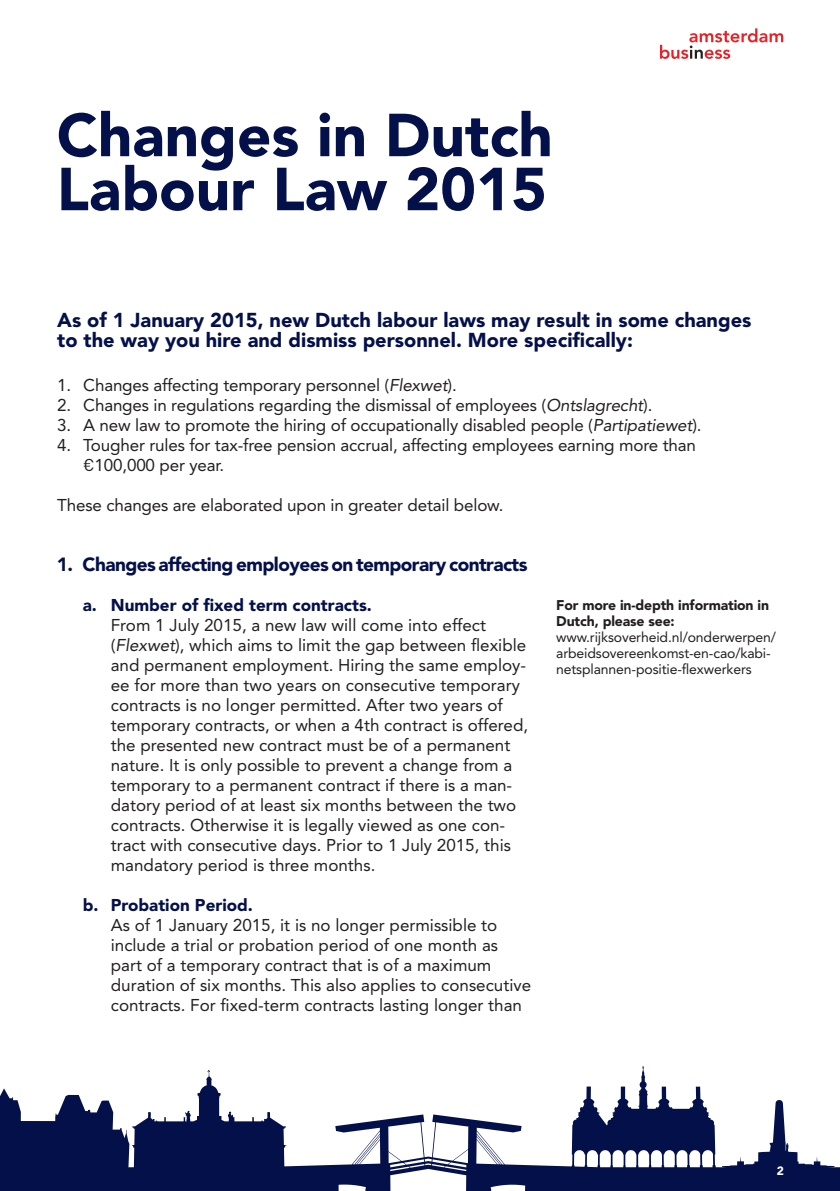
<style>
.page{position:relative;width:840px;height:1191px;background:#fff}
.page>*{position:absolute;margin:0;border:0;box-sizing:border-box;transform-origin:0 0}
.Hoofdstuk{font:900 60px "Avenir";color:#04104a}
.Hoofdstuk-2{font:900 20px "Avenir";color:#04104a}
.subkopje{font:900 19px "Avenir";letter-spacing:-.03em;color:#04104a}
.t1{font:17px/20px "Avenir";color:#231f20}
.t2{font:14px/16px "Avenir";letter-spacing:-.01em;color:#231f20}
.t3{font:900 14px/16px "Avenir";letter-spacing:-.01em;color:#231f20}
.t4{font:900 12px "Avenir";color:#fff}
.s1{font-style:italic}
.s2{font-family:"DINOT"}
.s3{font-weight:900;color:#04104a}
</style>
<div class="page">
<svg style="left:660px;top:28px;width:122px;height:31px"></svg>
<svg style="left:0;top:1066px;width:839px;height:125px"></svg>
<p class="Hoofdstuk" style="left:57px;top:99px;width:497px">Changes in Dutch</p>
<p class="Hoofdstuk" style="left:57px;top:153px;width:491px">Labour Law 2015</p>
<p class="Hoofdstuk-2" style="left:57px;top:308px;width:695px">As of 1 January 2015, new Dutch labour laws may result in some changes</p>
<p class="Hoofdstuk-2" style="left:57px;top:328px;width:577px">to the way you hire and dismiss personnel. More specifically:</p>
<p class="t1" style="left:57px;top:375px;width:401px">1. Changes affecting temporary personnel (<span class="s1">Flexwet</span>).</p>
<p class="t1" style="left:57px;top:395px;width:596px">2. Changes in regulations regarding the dismissal of employees (<span class="s1">Ontslagrecht</span>).</p>
<p class="t1" style="left:57px;top:415px;width:645px">3. A new law to promote the hiring of occupationally disabled people (<span class="s1">Partipatiewet</span>).</p>
<p class="t1" style="left:83px;top:435px;width:614px;text-indent:-26px">4. Tougher rules for tax-free pension accrual, affecting employees earning more than <span class="s2">€</span>100,000 per year.</p>
<p class="t1" style="left:57px;top:495px;width:447px">These changes are elaborated upon in greater detail below.</p>
<p class="subkopje" style="left:57px;top:553px;width:472px">1. Changes affecting employees on temporary contracts</p>
<p class="t1" style="left:111px;top:595px;width:418px;text-indent:-28px"><span class="s3">a. Number of fixed term contracts.<br></span>From 1 July 2015, a new law will come into effect (<span class="s1">Flexwet</span>), which aims to limit the gap between flexible and permanent employment. Hiring the same employ&shy;ee for more than two years on consecutive temporary contracts is no longer permitted. After two years of temporary contracts, or when a 4th contract is offered, the presented new contract must be of a permanent nature. It is only possible to prevent a change from a temporary to a permanent contract if there is a man&shy;datory period of at least six months between the two contracts. Otherwise it is legally viewed as one con&shy;tract with consecutive days. Prior to 1 July 2015, this mandatory period is three months.</p>
<p class="t1" style="left:111px;top:895px;width:421px;text-indent:-28px"><span class="s3">b. Probation Period.<br></span>As of 1 January 2015, it is no longer permissible to include a trial or probation period of one month as part of a temporary contract that is of a maximum duration of six months. This also applies to consecutive contracts. For fixed-term contracts lasting longer than</p>
<p class="t3" style="left:556px;top:597px;width:214px">For more in-depth information in<br>Dutch, please see:</p>
<p class="t2" style="left:556px;top:629px;width:221px">www.rijksoverheid.nl/onderwerpen/ arbeidsovereenkomst-en-cao/kabi&shy;netsplannen-positie-flexwerkers</p>
<p class="t4" style="left:776px;top:1163px;width:9px">2</p>
</div>
